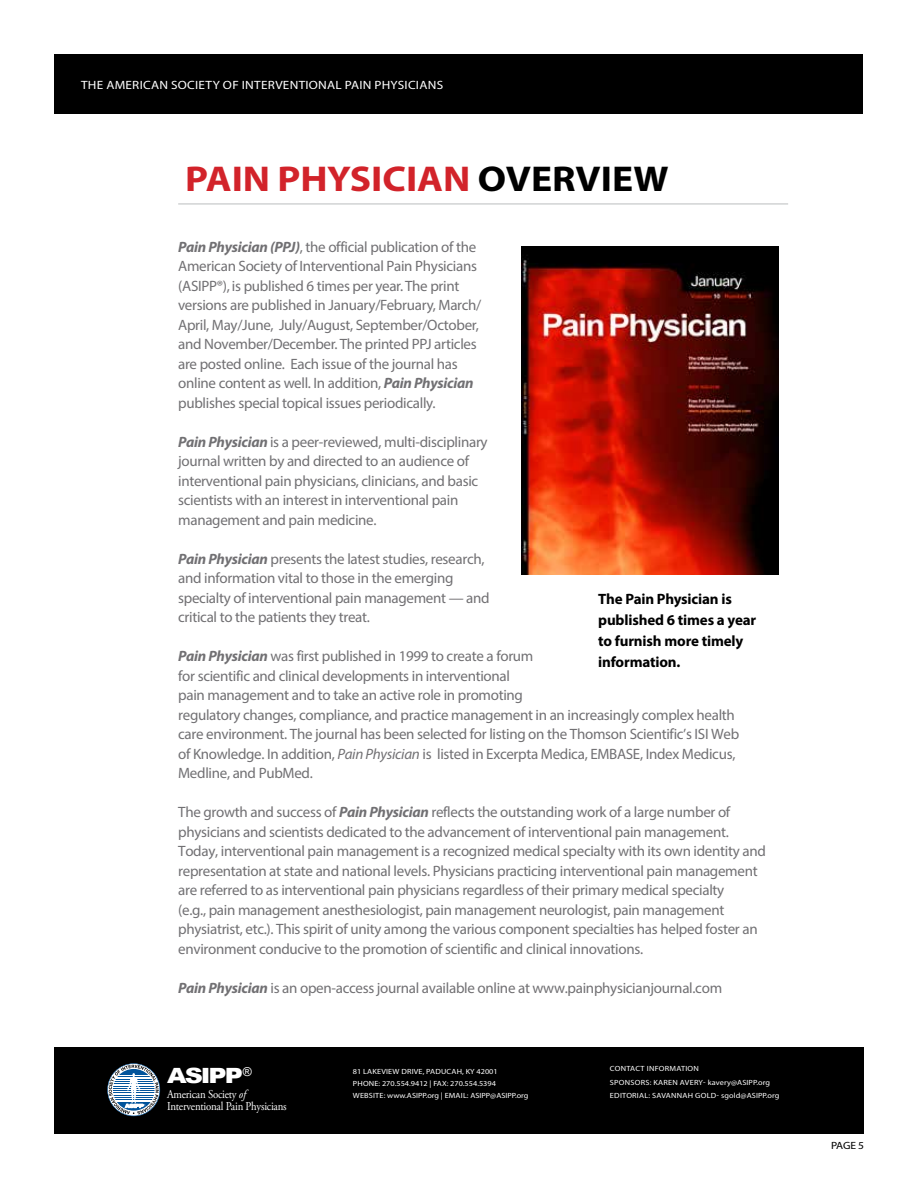
<style>
.page{position:relative;width:918px;height:1188px;background:#fff}
.page>*{position:absolute;margin:0;border:0;box-sizing:border-box;transform-origin:0 0}
.t1{font:700 36px "Myriad Pro";color:#d2232a;scale:1.1 1}
.t2{font:900 21px "Arial";letter-spacing:-.08em;color:#fff;scale:1.2 1}
.t3{font:15px/19.5px "Myriad Pro";letter-spacing:-.02em;color:#717073}
.t4{font:700 15px/21px "Myriad Pro";letter-spacing:-.01em;color:#000}
.t5{font:12px "Myriad Pro";letter-spacing:.02em;color:#fff;scale:1.1 1}
.t6{font:12px/12px "Adobe Garamond Pro";letter-spacing:-.02em;color:#fff;scale:.9 1}
.t7{font:10.5px "Myriad Pro";color:#000;scale:1.1 1}
.t8{font:7.5px/12px "Myriad Pro";color:#fff;scale:1.1 1}
.t9{font:7.5px/13.5px "Myriad Pro";letter-spacing:.02em;color:#fff;scale:1.1 1}
.s1{color:#000}
.s2{font-weight:700;font-style:italic}
.s3{font-style:italic}
</style>
<div class="page">
<hr style="left:178px;top:203px;width:610px;height:2px;background:#d1d3d4">
<img style="left:522px;top:246px;width:257px;height:329px">
<div style="left:54px;top:54px;width:809px;height:60px;background:#000"></div>
<div style="left:54px;top:1048px;width:810px;height:86px;background:#000"></div>
<svg style="left:107px;top:1063px;width:53px;height:53px"></svg>
<p class="t5" style="left:81px;top:77px;width:331px">THE AMERICAN SOCIETY OF INTERVENTIONAL PAIN PHYSICIANS</p>
<h1 class="t1" style="left:185px;top:156px;width:441px">PAIN PHYSICIAN <span class="s1">OVERVIEW</span></h1>
<p class="t3" style="left:178px;top:236px;width:305px"><span class="s2">Pain Physician (PPJ)</span>, the official publication of the American Society of Interventional Pain Physicians (ASIPP®), is published 6 times per year. The print versions are published in January/February, March/ April, May/June, July/August, September/October, and November/December. The printed PPJ articles are posted online. Each issue of the journal has online content as well. In addition, <span class="s2">Pain Physician </span>publishes special topical issues periodically.</p>
<p class="t3" style="left:178px;top:431px;width:311px"><span class="s2">Pain Physician</span> is a peer-reviewed, multi-disciplinary journal written by and directed to an audience of interventional pain physicians, clinicians, and basic scientists with an interest in interventional pain management and pain medicine.</p>
<p class="t3" style="left:178px;top:548px;width:313px"><span class="s2">Pain Physician</span> presents the latest studies, research, and information vital to those in the emerging specialty of interventional pain management — and critical to the patients they treat.</p>
<p class="t3" style="left:178px;top:646px;width:563px"><span class="s2">Pain Physician</span> was first published in 1999 to create a forum<br>for scientific and clinical developments in interventional<br>pain management and to take an active role in promoting<br>regulatory changes, compliance, and practice management in an increasingly complex health care environment. The journal has been selected for listing on the Thomson Scientific’s ISI Web of Knowledge. In addition, <span class="s3">Pain Physician</span> is listed in Excerpta Medica, EMBASE, Index Medicus, Medline, and PubMed.</p>
<p class="t3" style="left:178px;top:802px;width:589px">The growth and success of <span class="s2">Pain Physician</span> reflects the outstanding work of a large number of physicians and scientists dedicated to the advancement of interventional pain management.<br>Today, interventional pain management is a recognized medical specialty with its own identity and representation at state and national levels. Physicians practicing interventional pain management are referred to as interventional pain physicians regardless of their primary medical specialty<br>(e.g., pain management anesthesiologist, pain management neurologist, pain management physiatrist, etc.). This spirit of unity among the various component specialties has helped foster an environment conducive to the promotion of scientific and clinical innovations.</p>
<p class="t3" style="left:178px;top:977px;width:545px"><span class="s2">Pain Physician</span> is an open-access journal available online at www.painphysicianjournal.com</p>
<p class="t4" style="left:598px;top:588px;width:160px">The Pain Physician is published 6 times a year to furnish more timely information.</p>
<h2 class="t2" style="left:167px;top:1061px;width:72px">ASIPP<sup>®</sup></h2>
<p class="t6" style="left:167px;top:1089px;width:134px">American Society <span class="s3">of<br></span>Interventional Pain Physicians</p>
<p class="t8" style="left:353px;top:1066px;width:161px">81 LAKEVIEW DRIVE, PADUCAH, KY 42001<br>PHONE: 270.554.9412 | FAX: 270.554.5394<br>WEBSITE: www.ASIPP.org | EMAIL: ASIPP@ASIPP.org</p>
<p class="t9" style="left:610px;top:1062px;width:156px">CONTACT INFORMATION<br>SPONSORS: KAREN AVERY- kavery@ASIPP.org<br>EDITORIAL: SAVANNAH GOLD- sgold@ASIPP.org</p>
<p class="t7" style="left:831px;top:1139px;width:31px">PAGE 5</p>
</div>
